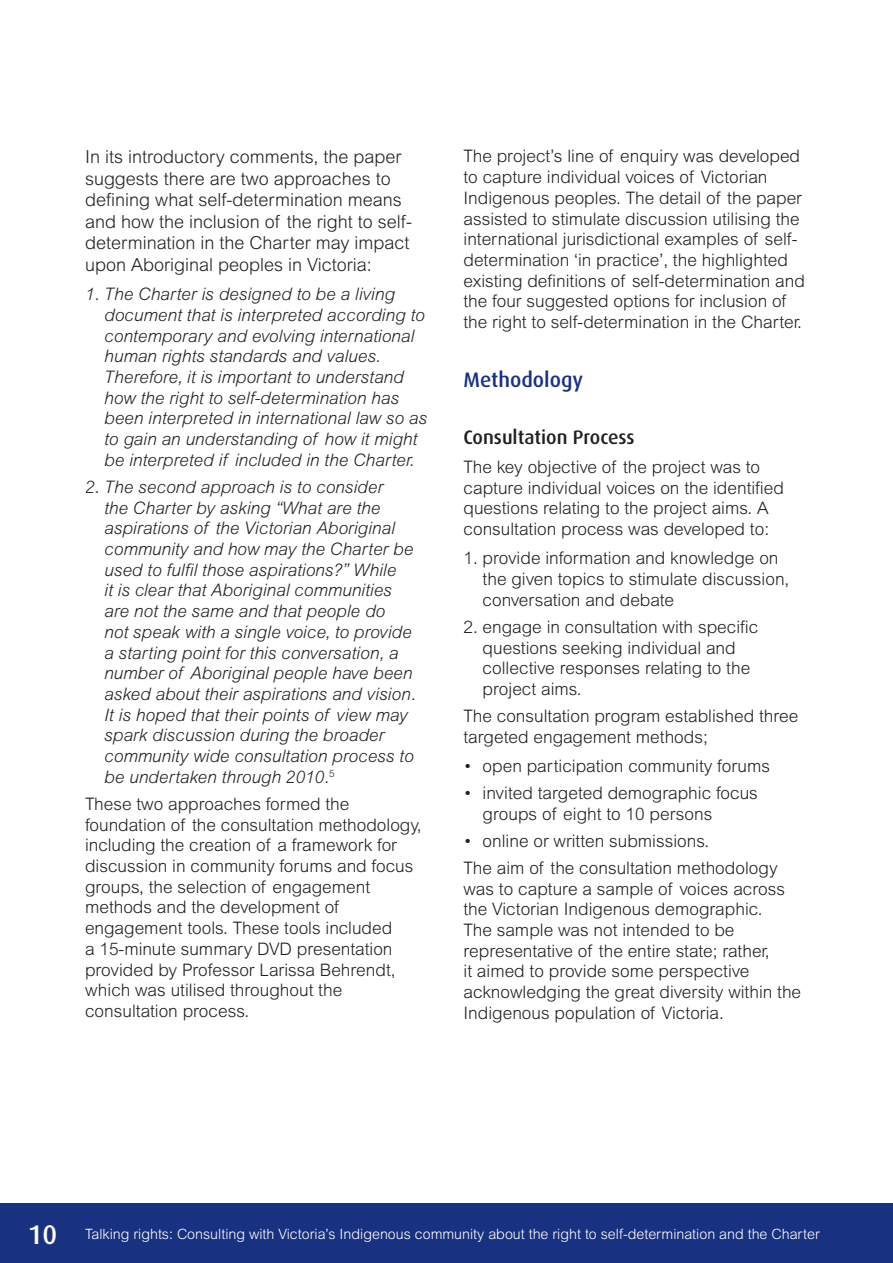
<style>
.page{position:relative;width:893px;height:1263px;background:#fff}
.page>*{position:absolute;margin:0;border:0;box-sizing:border-box;transform-origin:0 0}
.sub_head___Dax___bla{font:500 27px "Dax";color:#fff}
.NEW___VEOHRC_Heading{font:500 21px "Dax";color:#183181}
.NEW___VEOHRC_Heading-2{font:500 19.5px "Dax";color:#231f20}
.NEW___VEOHRC_Body_co{font:300 18px/21.6px "Arial";color:#231f20}
.NEW___VEOHRC_Body_co-2{font:300 17.25px/20.7px "Arial";color:#231f20}
.NEW___VEOHRC_List_Nu{font:italic 300 17.25px/20.7px "Arial";color:#231f20}
.NEW___VEOHRC_List_Bu{font:300 17.25px/20.7px "Arial";color:#231f20}
.NEW___VEOHRC_Body_co-3{font:300 14.25px "Arial";color:#fff}
</style>
<div class="page">
<div style="left:0;top:1203px;width:893px;height:60px;background:#183181"></div>
<p class="NEW___VEOHRC_Body_co" style="left:85px;top:146px;width:328px">In its introductory comments, the paper suggests there are two approaches to defining what self-determination means and how the inclusion of the right to self&shy;determination in the Charter may impact upon Aboriginal peoples in Victoria:</p>
<p class="NEW___VEOHRC_List_Nu" style="left:104px;top:284px;width:324px;text-indent:-19px">1. The Charter is designed to be a living document that is interpreted according to contemporary and evolving international human rights standards and values.<br>Therefore, it is important to understand how the right to self-determination has been interpreted in international law so as to gain an understanding of how it might be interpreted if included in the Charter.</p>
<p class="NEW___VEOHRC_List_Nu" style="left:104px;top:476px;width:313px;text-indent:-19px">2. The second approach is to consider<br>the Charter by asking “What are the aspirations of the Victorian Aboriginal community and how may the Charter be used to fulfil those aspirations?” While<br>it is clear that Aboriginal communities are not the same and that people do<br>not speak with a single voice, to provide a starting point for this conversation, a number of Aboriginal people have been asked about their aspirations and vision.<br>It is hoped that their points of view may spark discussion during the broader community wide consultation process to be undertaken through 2010.<sup>5</sup></p>
<p class="NEW___VEOHRC_Body_co-2" style="left:85px;top:793px;width:338px">These two approaches formed the foundation of the consultation methodology, including the creation of a framework for discussion in community forums and focus groups, the selection of engagement methods and the development of engagement tools. These tools included<br>a 15-minute summary DVD presentation provided by Professor Larissa Behrendt, which was utilised throughout the consultation process.</p>
<p class="NEW___VEOHRC_Body_co-2" style="left:463px;top:146px;width:343px">The project’s line of enquiry was developed to capture individual voices of Victorian Indigenous peoples. The detail of the paper assisted to stimulate discussion utilising the international jurisdictional examples of self&shy;determination ‘in practice’, the highlighted existing definitions of self-determination and the four suggested options for inclusion of the right to self-determination in the Charter.</p>
<p class="NEW___VEOHRC_Heading" style="left:463px;top:368px;width:121px">Methodology</p>
<p class="NEW___VEOHRC_Heading-2" style="left:463px;top:426px;width:172px">Consultation Process</p>
<p class="NEW___VEOHRC_Body_co-2" style="left:463px;top:457px;width:322px">The key objective of the project was to capture individual voices on the identified questions relating to the project aims. A consultation process was developed to:</p>
<p class="NEW___VEOHRC_List_Bu" style="left:483px;top:548px;width:308px;text-indent:-19px">1. provide information and knowledge on the given topics to stimulate discussion, conversation and debate</p>
<p class="NEW___VEOHRC_List_Bu" style="left:483px;top:616px;width:277px;text-indent:-19px">2. engage in consultation with specific questions seeking individual and collective responses relating to the project aims.</p>
<p class="NEW___VEOHRC_Body_co-2" style="left:463px;top:705px;width:336px">The consultation program established three targeted engagement methods;</p>
<p class="NEW___VEOHRC_List_Bu" style="left:463px;top:755px;width:308px">• open participation community forums</p>
<p class="NEW___VEOHRC_List_Bu" style="left:483px;top:782px;width:277px;text-indent:-19px">• invited targeted demographic focus groups of eight to 10 persons</p>
<p class="NEW___VEOHRC_List_Bu" style="left:463px;top:830px;width:247px">• online or written submissions.</p>
<p class="NEW___VEOHRC_Body_co-2" style="left:463px;top:857px;width:339px">The aim of the consultation methodology was to capture a sample of voices across the Victorian Indigenous demographic.<br>The sample was not intended to be representative of the entire state; rather,<br>it aimed to provide some perspective acknowledging the great diversity within the Indigenous population of Victoria.</p>
<p class="sub_head___Dax___bla" style="left:28px;top:1219px;width:31px">10</p>
<p class="NEW___VEOHRC_Body_co-3" style="left:85px;top:1226px;width:736px">Talking rights: Consulting with Victoria’s Indigenous community about the right to self-determination and the Charter</p>
</div>
